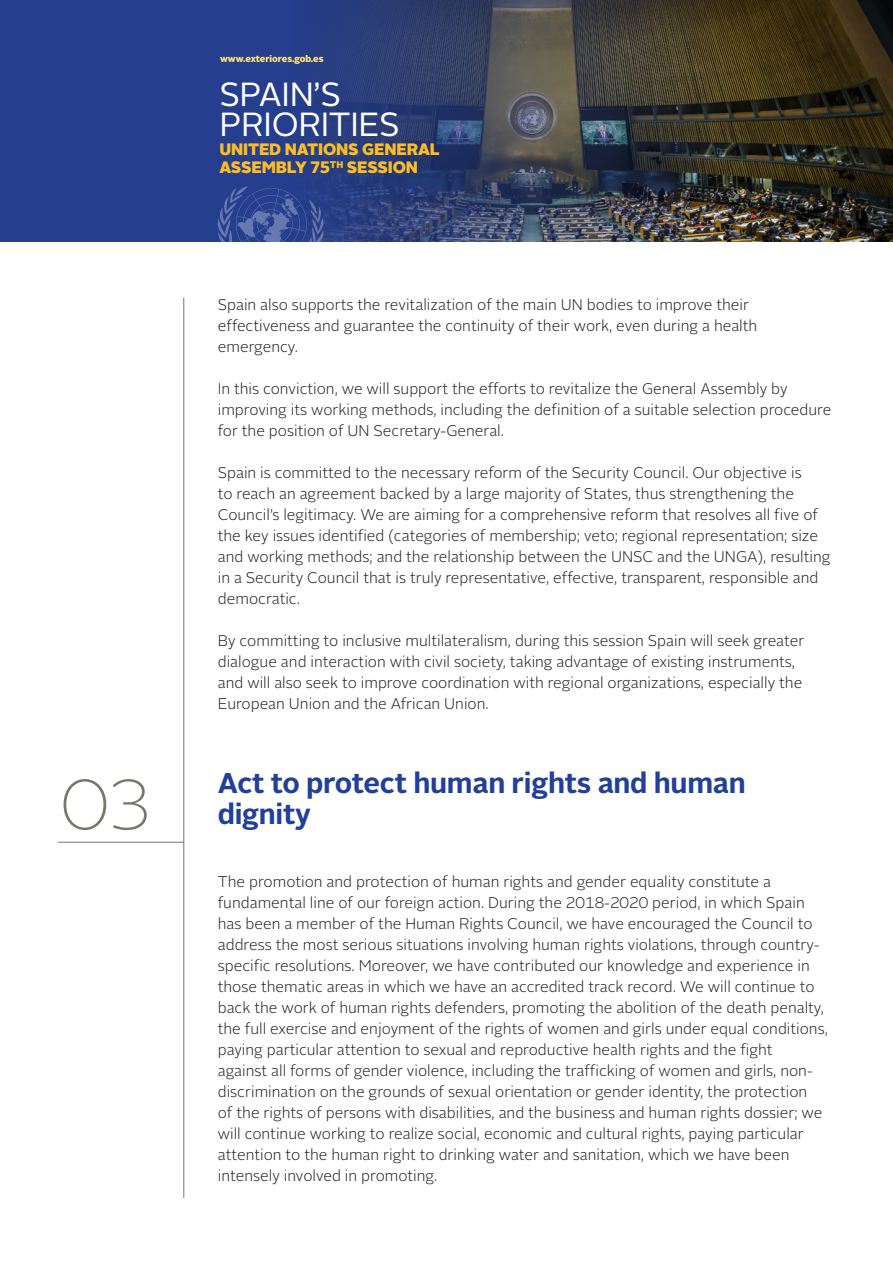
<style>
.page{position:relative;width:893px;height:1263px;background:#fff}
.page>*{position:absolute;margin:0;border:0;box-sizing:border-box;transform-origin:0 0}
.N_TIT{font:100 70.5px "Alright Sans";color:#77776f}
.t1{font:33.45px/30.5px "Alright Sans";letter-spacing:-.01em;color:#fff}
.titulo{font:700 28.5px/31.5px "Alright Sans";letter-spacing:-.01em;color:#223f99}
.t2{font:900 16.5px/18.6px "Alright Sans";letter-spacing:-.01em;color:#fdbd23}
.parrafo{font:300 15.45px/21px "Alright Sans";color:#231f20}
.t3{font:900 12px "Alright Sans";letter-spacing:-.01em;color:#ffdf7e}
.t4{font:900 9.3px "Alright Sans";letter-spacing:-.01em;color:#ffdf7e}
</style>
<div class="page">
<img style="left:770px;top:0;width:123px;height:242px">
<img style="left:0;top:0;width:770px;height:242px">
<svg style="left:215px;top:185px;width:111px;height:57px;background:#364d95"></svg>
<hr style="left:184px;top:298px;width:1px;height:900px;background:#77776f">
<hr style="left:58px;top:842px;width:126px;height:1px;background:#77776f">
<p class="t4" style="left:220px;top:52px;width:105px">www.exteriores.gob.es</p>
<p class="t3" style="left:188px;top:52px;width:135px">www.exteriores.gob.es</p>
<h2 class="t1" style="left:219px;top:79px;width:182px">SPAIN’S<br>PRIORITIES</h2>
<p class="t2" style="left:219px;top:139px;width:222px">UNITED NATIONS GENERAL<br>ASSEMBLY 75<sup>TH</sup> SESSION</p>
<p class="N_TIT" style="left:59px;top:757px;width:94px">03</p>
<p class="parrafo" style="left:218px;top:294px;width:541px">Spain also supports the revitalization of the main UN bodies to improve their effectiveness and guarantee the continuity of their work, even during a health emergency.</p>
<p class="parrafo" style="left:218px;top:378px;width:615px">In this conviction, we will support the efforts to revitalize the General Assembly by improving its working methods, including the definition of a suitable selection procedure for the position of UN Secretary-General.</p>
<p class="parrafo" style="left:218px;top:462px;width:614px">Spain is committed to the necessary reform of the Security Council. Our objective is<br>to reach an agreement backed by a large majority of States, thus strengthening the Council’s legitimacy. We are aiming for a comprehensive reform that resolves all five of the key issues identified (categories of membership; veto; regional representation; size and working methods; and the relationship between the UNSC and the UNGA), resulting in a Security Council that is truly representative, effective, transparent, responsible and democratic.</p>
<p class="parrafo" style="left:218px;top:630px;width:588px">By committing to inclusive multilateralism, during this session Spain will seek greater dialogue and interaction with civil society, taking advantage of existing instruments, and will also seek to improve coordination with regional organizations, especially the European Union and the African Union.</p>
<p class="titulo" style="left:218px;top:767px;width:529px">Act to protect human rights and human dignity</p>
<p class="parrafo" style="left:218px;top:871px;width:612px">The promotion and protection of human rights and gender equality constitute a fundamental line of our foreign action. During the 2018-2020 period, in which Spain has been a member of the Human Rights Council, we have encouraged the Council to address the most serious situations involving human rights violations, through country&shy;specific resolutions. Moreover, we have contributed our knowledge and experience in those thematic areas in which we have an accredited track record. We will continue to back the work of human rights defenders, promoting the abolition of the death penalty, the full exercise and enjoyment of the rights of women and girls under equal conditions, paying particular attention to sexual and reproductive health rights and the fight<br>against all forms of gender violence, including the trafficking of women and girls, non&shy;discrimination on the grounds of sexual orientation or gender identity, the protection<br>of the rights of persons with disabilities, and the business and human rights dossier; we will continue working to realize social, economic and cultural rights, paying particular attention to the human right to drinking water and sanitation, which we have been intensely involved in promoting.</p>
</div>
